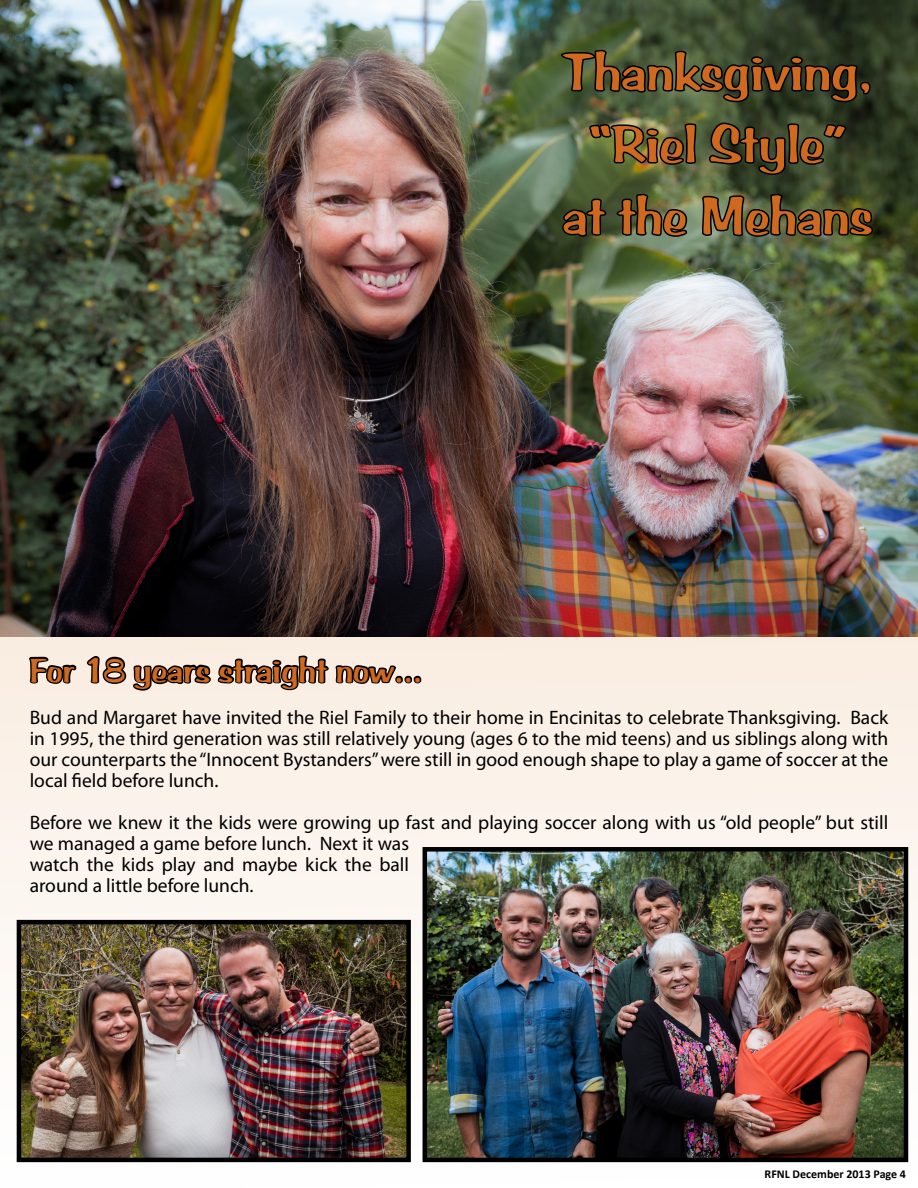
<style>
.page{position:relative;width:918px;height:1188px;background:#fff}
.page>*{position:absolute;margin:0;border:0;box-sizing:border-box;transform-origin:0 0}
.t1{font:54px/72px "BRADDON";color:#cf6920;text-align:center}
.t2{font:34.5px "BRADDON";color:#cf6920}
.t3{font:19.5px/21px "Myriad Pro";color:#000;text-align:justify}
.t4{font:700 12px "Calibri";color:#000}
</style>
<div class="page">
<svg style="left:0;top:637px;width:918px;height:526px;fill:#fbf2ea"></svg>
<svg style="left:27px;top:655px;width:51px;height:30px;background:#928b84"></svg>
<svg style="left:85px;top:637px;width:338px;height:206px;background:#eae1d8"></svg>
<img style="left:0;top:0;width:918px;height:637px">
<img style="left:530px;top:0;width:345px;height:397px">
<img style="left:428px;top:852px;width:475px;height:305px">
<div style="left:423px;top:847px;width:485px;height:315px;border:4px solid #000"></div>
<img style="left:22px;top:925px;width:384px;height:232px">
<div style="left:17px;top:920px;width:394px;height:242px;border:4px solid #000"></div>
<h1 class="t1" style="left:563px;top:36px;width:311px">Thanksgiving, “Riel Style” at the Mehans</h1>
<h2 class="t2" style="left:30px;top:650px;width:393px">For 18 years straight now...</h2>
<p class="t3" style="left:30px;top:706px;width:860px">Bud and Margaret have invited the Riel Family to their home in Encinitas to celebrate Thanksgiving. Back in 1995, the third generation was still relatively young (ages 6 to the mid teens) and us siblings along with our counterparts the “Innocent Bystanders” were still in good enough shape to play a game of soccer at the local field before lunch.</p>
<p class="t3" style="left:30px;top:811px;width:860px;text-align:left">Before we knew it the kids were growing up fast and playing soccer along with us “old people” but still we managed a game before lunch. Next it was<br>watch the kids play and maybe kick the ball<br>around a little before lunch.</p>
<p class="t4" style="left:765px;top:1167px;width:143px">RFNL December 2013 Page 4</p>
</div>
